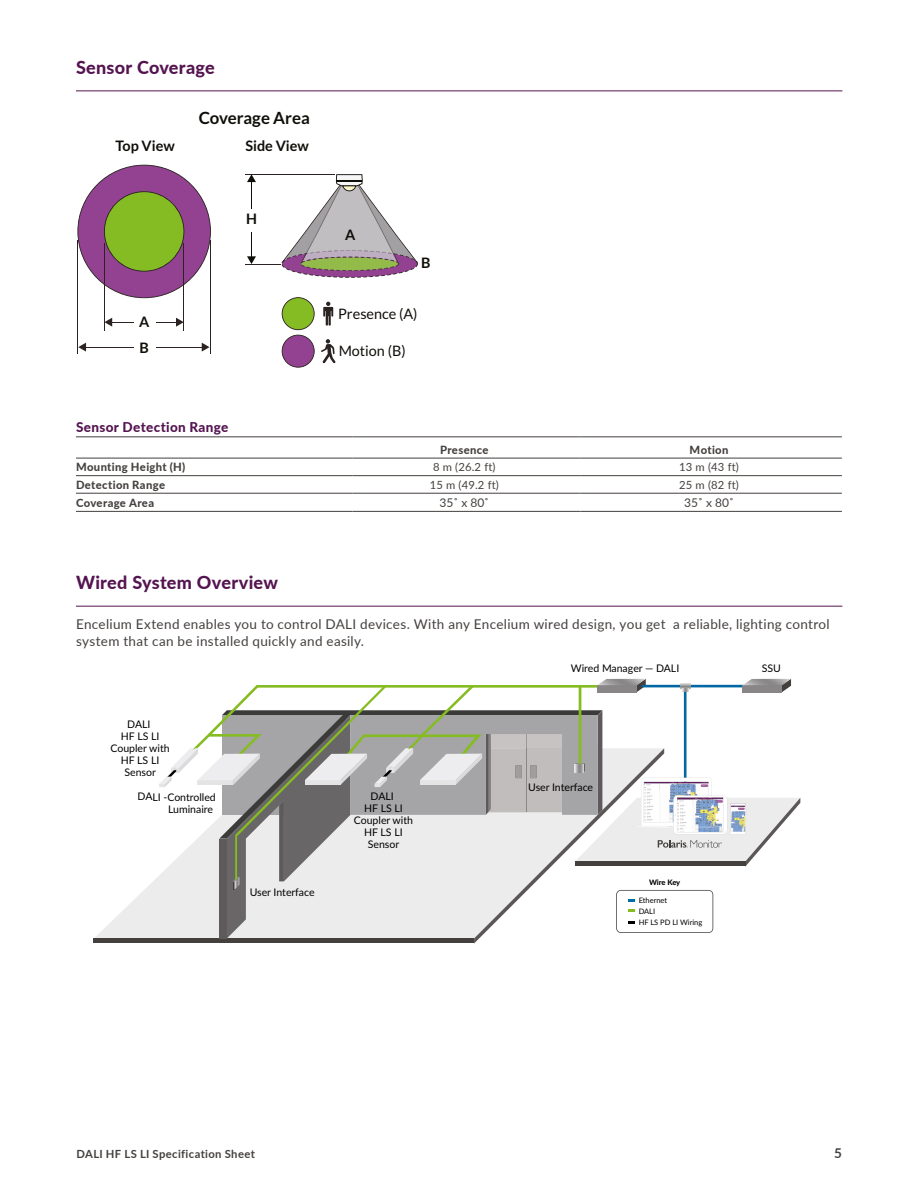
<style>
.page{position:relative;width:918px;height:1188px;background:#fff}
.page>*{position:absolute;margin:0;border:0;box-sizing:border-box;transform-origin:0 0}
.t1{font:800 18px "Lato";letter-spacing:.015em;color:#541450}
.t2{font:700 16.8px "Lato";color:#100e09}
.t3{font:700 14.4px "Lato";color:#100e09}
.t4{font:14.4px "Lato";color:#100e09}
.t5{font:13.5px/17px "Lato";letter-spacing:.025em;color:#44403e}
.t6{font:800 13.5px "Lato";letter-spacing:.025em;color:#541450}
.t7{font:700 13.5px "Lato";color:#44403e}
.t8{font:12px "Lato";color:#44403e}
.t9{font:800 11.25px "Lato";letter-spacing:.03em;color:#44403e}
.t10{font:11.25px "Lato";letter-spacing:.015em;color:#44403e}
.t11{font:700 11.25px "Lato";letter-spacing:.035em;color:#44403e}
.t12{font:10.5px/12px "Lato";letter-spacing:-.005em;color:#000;text-align:center}
.t13{font:7.5px/11.2px "Lato";letter-spacing:-.005em;color:#000}
.t14{font:800 7.5px "Lato";letter-spacing:-.015em;color:#000}
</style>
<div class="page">
<svg style="left:77px;top:165px;width:134px;height:133px"></svg>
<hr style="left:104px;top:243px;width:1px;height:87px;background:#2a2321">
<hr style="left:210px;top:240px;width:1px;height:114px;background:#2a2321">
<hr style="left:77px;top:240px;width:1px;height:114px;background:#2a2321">
<hr style="left:183px;top:243px;width:1px;height:87px;background:#2a2321">
<hr style="left:245px;top:174px;width:90px;height:1px;background:#2a2321">
<hr style="left:245px;top:264px;width:36px;height:1px;background:#2a2321">
<svg style="left:247px;top:232px;width:9px;height:32px"></svg>
<svg style="left:247px;top:175px;width:9px;height:34px"></svg>
<svg style="left:323px;top:302px;width:10px;height:24px"></svg>
<svg style="left:282px;top:297px;width:33px;height:71px"></svg>
<svg style="left:321px;top:339px;width:15px;height:24px"></svg>
<svg style="left:156px;top:318px;width:27px;height:9px"></svg>
<svg style="left:105px;top:318px;width:29px;height:9px"></svg>
<hr style="left:156px;top:347px;width:47px;height:1px;background:#2a2321">
<svg style="left:202px;top:343px;width:7px;height:9px"></svg>
<hr style="left:85px;top:347px;width:49px;height:1px;background:#2a2321">
<svg style="left:78px;top:343px;width:8px;height:9px"></svg>
<svg style="left:282px;top:174px;width:136px;height:104px"></svg>
<hr style="left:76px;top:91px;width:766px;height:1px;background:#541450">
<hr style="left:76px;top:436px;width:276px;height:1px;background:#44403e">
<hr style="left:352px;top:436px;width:229px;height:1px;background:#44403e">
<hr style="left:581px;top:436px;width:261px;height:1px;background:#44403e">
<hr style="left:76px;top:458px;width:276px;height:1px;background:#44403e">
<hr style="left:352px;top:458px;width:229px;height:1px;background:#44403e">
<hr style="left:581px;top:458px;width:261px;height:1px;background:#44403e">
<hr style="left:76px;top:475px;width:276px;height:1px;background:#44403e">
<hr style="left:352px;top:475px;width:229px;height:1px;background:#44403e">
<hr style="left:581px;top:475px;width:261px;height:1px;background:#44403e">
<hr style="left:76px;top:493px;width:276px;height:1px;background:#44403e">
<hr style="left:352px;top:493px;width:229px;height:1px;background:#44403e">
<hr style="left:581px;top:493px;width:261px;height:1px;background:#44403e">
<hr style="left:76px;top:511px;width:276px;height:1px;background:#44403e">
<hr style="left:352px;top:511px;width:229px;height:1px;background:#44403e">
<hr style="left:581px;top:511px;width:261px;height:1px;background:#44403e">
<hr style="left:76px;top:606px;width:766px;height:1px;background:#541450">
<svg style="left:95px;top:876px;width:64px;height:62px;fill:#ededee"></svg>
<div style="left:94px;top:938px;width:380px;height:5px;background:#44403e"></div>
<svg style="left:159px;top:679px;width:641px;height:265px"></svg>
<h1 class="t1" style="left:76px;top:54px;width:140px">Sensor Coverage</h1>
<p class="t3" style="left:115px;top:138px;width:61px">Top View</p>
<p class="t2" style="left:199px;top:109px;width:113px">Coverage Area</p>
<p class="t3" style="left:245px;top:138px;width:65px">Side View</p>
<p class="t3" style="left:246px;top:211px;width:12px">H</p>
<p class="t3" style="left:139px;top:314px;width:12px">A</p>
<p class="t3" style="left:345px;top:227px;width:12px">A</p>
<p class="t3" style="left:421px;top:254px;width:11px">B</p>
<p class="t4" style="left:338px;top:305px;width:81px">Presence (A)</p>
<p class="t3" style="left:139px;top:339px;width:11px">B</p>
<p class="t4" style="left:339px;top:343px;width:69px">Motion (B)</p>
<p class="t6" style="left:76px;top:417px;width:154px">Sensor Detection Range</p>
<p class="t9" style="left:440px;top:441px;width:50px">Presence</p>
<p class="t9" style="left:690px;top:441px;width:40px">Motion</p>
<p class="t9" style="left:76px;top:459px;width:111px">Mounting Height (H)</p>
<p class="t10" style="left:433px;top:459px;width:64px">8 m (26.2 ft)</p>
<p class="t10" style="left:679px;top:459px;width:61px">13 m (43 ft)</p>
<p class="t9" style="left:76px;top:477px;width:91px">Detection Range</p>
<p class="t10" style="left:430px;top:477px;width:71px">15 m (49.2 ft)</p>
<p class="t10" style="left:679px;top:477px;width:61px">25 m (82 ft)</p>
<p class="t9" style="left:76px;top:495px;width:80px">Coverage Area</p>
<p class="t8" style="left:440px;top:494px;width:51px">35˚ x 80˚</p>
<p class="t8" style="left:684px;top:494px;width:51px">35˚ x 80˚</p>
<h1 class="t1" style="left:76px;top:569px;width:203px">Wired System Overview</h1>
<p class="t5" style="left:76px;top:615px;width:755px">Encelium Extend enables you to control DALI devices. With any Encelium wired design, you get a reliable, lighting control system that can be installed quickly and easily.</p>
<p class="t12" style="left:111px;top:718px;width:61px">DALI<br>HF LS LI<br>Coupler with<br>HF LS LI<br>Sensor</p>
<p class="t12" style="left:138px;top:790px;width:80px;text-align:right">DALI -Controlled<br>Luminaire</p>
<p class="t12" style="left:250px;top:886px;width:67px">User Interface</p>
<p class="t12" style="left:354px;top:789px;width:61px">DALI<br>HF LS LI<br>Coupler with<br>HF LS LI<br>Sensor</p>
<p class="t12" style="left:571px;top:662px;width:110px">Wired Manager — DALI</p>
<p class="t12" style="left:528px;top:781px;width:67px">User Interface</p>
<p class="t14" style="left:649px;top:877px;width:33px">Wire Key</p>
<p class="t13" style="left:639px;top:894px;width:65px">Ethernet<br>DALI<br>HF LS PD LI Wiring</p>
<p class="t12" style="left:762px;top:662px;width:21px">SSU</p>
<p class="t11" style="left:77px;top:1145px;width:180px">DALI HF LS LI Specification Sheet</p>
<p class="t7" style="left:834px;top:1143px;width:9px">5</p>
</div>
